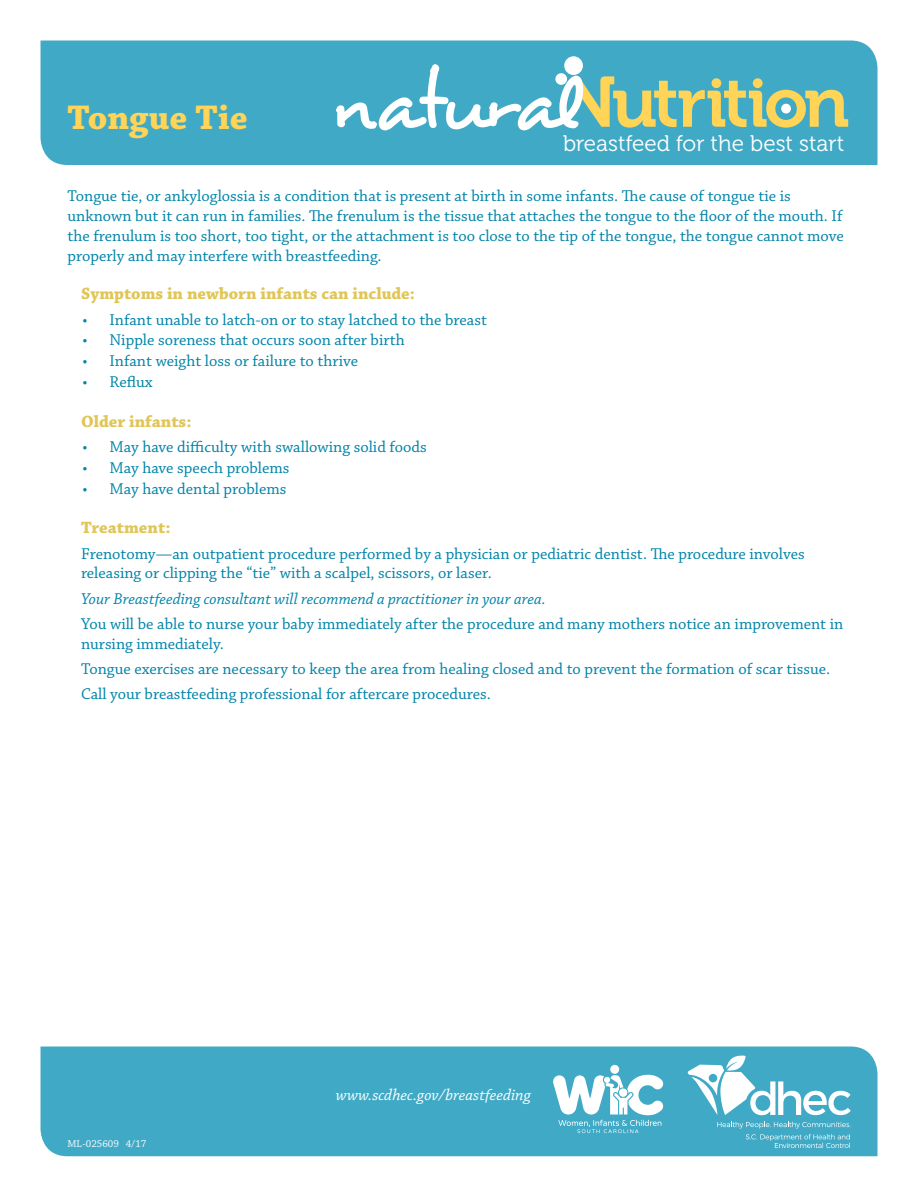
<style>
.page{position:relative;width:918px;height:1188px;background:#fff}
.page>*{position:absolute;margin:0;border:0;box-sizing:border-box;transform-origin:0 0}
.t1{font:700 36px "Chaparral Pro";color:#ffd457}
.t2{font:22.5px "Museo 300";color:#fff}
.t3{font:700 17.25px "Chaparral Pro";color:#e0c557}
.t4{font:16.5px/19.8px "Chaparral Pro";color:#0084a9}
.t5{font:italic 16.5px "Chaparral Pro";color:#0084a9}
.t6{font:italic 16.5px "Chaparral Pro";letter-spacing:-.005em;color:#fff}
.t7{font:10.5px "Chaparral Pro";color:#fff}
</style>
<div class="page">
<div style="left:40px;top:1047px;width:838px;height:109px;background:#40aac6"></div>
<svg style="left:688px;top:1056px;width:163px;height:59px"></svg>
<svg style="left:717px;top:1122px;width:134px;height:26px;background:#56b3cc"></svg>
<div style="left:610px;top:1065px;width:9px;height:9px;background:#fff;border-radius:50%"></div>
<svg style="left:552px;top:1075px;width:112px;height:58px"></svg>
<div style="left:40px;top:40px;width:838px;height:125px;background:#40aac6"></div>
<div style="left:564px;top:56px;width:19px;height:19px;background:#fff;border-radius:50%"></div>
<svg style="left:336px;top:64px;width:512px;height:66px;background:#7abcba"></svg>
<h1 class="t1" style="left:68px;top:97px;width:182px">Tongue Tie</h1>
<h2 class="t2" style="left:563px;top:132px;width:283px">breastfeed for the best start</h2>
<p class="t4" style="left:68px;top:187px;width:778px">Tongue tie, or ankyloglossia is a condition that is present at birth in some infants. The cause of tongue tie is unknown but it can run in families. The frenulum is the tissue that attaches the tongue to the floor of the mouth. If the frenulum is too short, too tight, or the attachment is too close to the tip of the tongue, the tongue cannot move properly and may interfere with breastfeeding.</p>
<p class="t3" style="left:81px;top:284px;width:336px">Symptoms in newborn infants can include:</p>
<p class="t4" style="left:82px;top:310px;width:406px">• Infant unable to latch-on or to stay latched to the breast</p>
<p class="t4" style="left:82px;top:331px;width:324px">• Nipple soreness that occurs soon after birth</p>
<p class="t4" style="left:82px;top:352px;width:277px">• Infant weight loss or failure to thrive</p>
<p class="t4" style="left:82px;top:373px;width:72px">• Reflux</p>
<p class="t3" style="left:81px;top:411px;width:112px">Older infants:</p>
<p class="t4" style="left:82px;top:438px;width:346px">• May have difficulty with swallowing solid foods</p>
<p class="t4" style="left:82px;top:458px;width:209px">• May have speech problems</p>
<p class="t4" style="left:82px;top:479px;width:206px">• May have dental problems</p>
<p class="t3" style="left:81px;top:518px;width:91px">Treatment:</p>
<p class="t4" style="left:81px;top:544px;width:725px">Frenotomy—an outpatient procedure performed by a physician or pediatric dentist. The procedure involves releasing or clipping the “tie” with a scalpel, scissors, or laser.</p>
<p class="t5" style="left:81px;top:589px;width:466px">Your Breastfeeding consultant will recommend a practitioner in your area.</p>
<p class="t4" style="left:81px;top:614px;width:764px">You will be able to nurse your baby immediately after the procedure and many mothers notice an improvement in nursing immediately.</p>
<p class="t4" style="left:81px;top:657px;width:751px;line-height:25.2px">Tongue exercises are necessary to keep the area from healing closed and to prevent the formation of scar tissue.<br>Call your breastfeeding professional for aftercare procedures.</p>
<p class="t7" style="left:68px;top:1137px;width:80px">ML-025609 4/17</p>
<p class="t6" style="left:336px;top:1086px;width:197px">www.scdhec.gov/breastfeeding</p>
</div>
